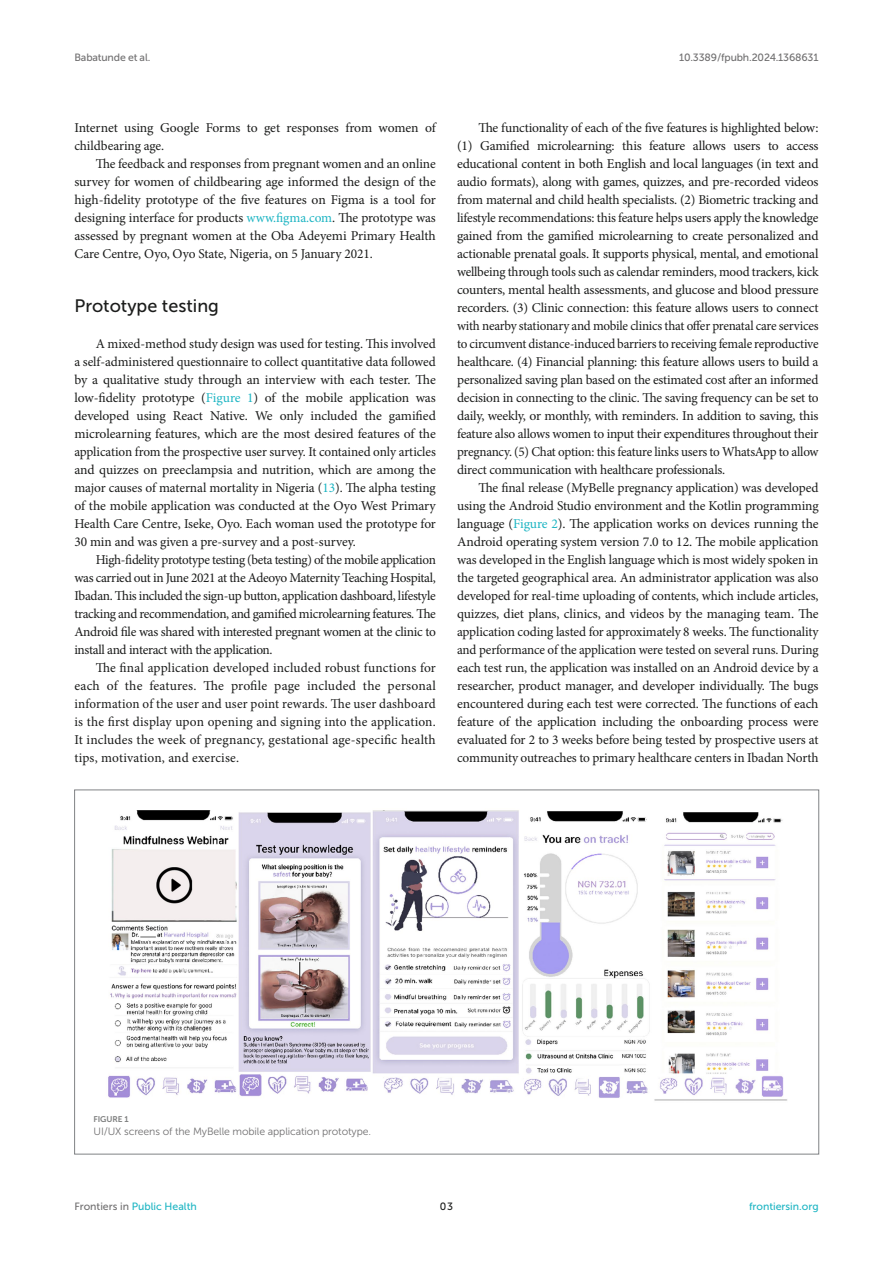
<style>
.page{position:relative;width:893px;height:1263px;background:#fff}
.page>*{position:absolute;margin:0;border:0;box-sizing:border-box;transform-origin:0 0}
.HEAD_2{font:18px "Museo Sans 500";color:#1b1c1b}
.TEXT{font:13.5px/18px "Minion Pro";letter-spacing:-.01em;color:#1b1c1b;text-align:justify}
.FIG_LEG{font:10.5px "Museo Sans 300";letter-spacing:-.01em;color:#706f70}
.t1{font:10.5px "Museo Sans 500";letter-spacing:-.015em;color:#706f70}
.t2{font:10.5px "Museo Sans 500";color:#1db5c3}
.t3{font:10.5px "Museo Sans 500";color:#1b1c1b}
.FIG_HD{font:8.25px "Museo Sans 700";letter-spacing:-.01em;color:#7e7f7f}
.s1{color:#1db5c3}
.s2{color:#706f70}
</style>
<div class="page">
<img style="left:108px;top:810px;width:679px;height:291px">
<p class="t1" style="left:74px;top:51px;width:77px">Babatunde et al.</p>
<p class="t1" style="left:679px;top:51px;width:141px">10.3389/fpubh.2024.1368631</p>
<p class="TEXT" style="left:74px;top:119px;width:363px">Internet using Google Forms to get responses from women of childbearing age.</p>
<p class="TEXT" style="left:74px;top:155px;width:363px;text-indent:21px">The feedback and responses from pregnant women and an online survey for women of childbearing age informed the design of the high-fidelity prototype of the five features on Figma is a tool for designing interface for products <span class="s1">www.figma.com</span>. The prototype was assessed by pregnant women at the Oba Adeyemi Primary Health Care Centre, Oyo, Oyo State, Nigeria, on 5 January 2021.</p>
<p class="HEAD_2" style="left:74px;top:296px;width:146px">Prototype testing</p>
<p class="TEXT" style="left:74px;top:335px;width:363px;text-indent:21px">A mixed-method study design was used for testing. This involved a self-administered questionnaire to collect quantitative data followed by a qualitative study through an interview with each tester. The low-fidelity prototype (<span class="s1">Figure 1</span>) of the mobile application was developed using React Native. We only included the gamified microlearning features, which are the most desired features of the application from the prospective user survey. It contained only articles and quizzes on preeclampsia and nutrition, which are among the major causes of maternal mortality in Nigeria (<span class="s1">13</span>). The alpha testing of the mobile application was conducted at the Oyo West Primary Health Care Centre, Iseke, Oyo. Each woman used the prototype for 30 min and was given a pre-survey and a post-survey.</p>
<p class="TEXT" style="left:74px;top:551px;width:363px;text-indent:21px">High-fidelity prototype testing (beta testing) of the mobile application was carried out in June 2021 at the Adeoyo Maternity Teaching Hospital, Ibadan. This included the sign-up button, application dashboard, lifestyle tracking and recommendation, and gamified microlearning features. The Android file was shared with interested pregnant women at the clinic to install and interact with the application.</p>
<p class="TEXT" style="left:74px;top:659px;width:363px;text-indent:21px">The final application developed included robust functions for each of the features. The profile page included the personal information of the user and user point rewards. The user dashboard is the first display upon opening and signing into the application.<br>It includes the week of pregnancy, gestational age-specific health tips, motivation, and exercise.</p>
<p class="TEXT" style="left:457px;top:119px;width:363px;text-indent:21px">The functionality of each of the five features is highlighted below: (1) Gamified microlearning: this feature allows users to access educational content in both English and local languages (in text and audio formats), along with games, quizzes, and pre-recorded videos from maternal and child health specialists. (2) Biometric tracking and lifestyle recommendations: this feature helps users apply the knowledge gained from the gamified microlearning to create personalized and actionable prenatal goals. It supports physical, mental, and emotional wellbeing through tools such as calendar reminders, mood trackers, kick counters, mental health assessments, and glucose and blood pressure recorders. (3) Clinic connection: this feature allows users to connect with nearby stationary and mobile clinics that offer prenatal care services to circumvent distance-induced barriers to receiving female reproductive healthcare. (4) Financial planning: this feature allows users to build a personalized saving plan based on the estimated cost after an informed decision in connecting to the clinic. The saving frequency can be set to daily, weekly, or monthly, with reminders. In addition to saving, this feature also allows women to input their expenditures throughout their pregnancy. (5) Chat option: this feature links users to WhatsApp to allow direct communication with healthcare professionals.</p>
<p class="TEXT" style="left:457px;top:479px;width:363px;text-indent:21px">The final release (MyBelle pregnancy application) was developed using the Android Studio environment and the Kotlin programming language (<span class="s1">Figure 2</span>). The application works on devices running the Android operating system version 7.0 to 12. The mobile application was developed in the English language which is most widely spoken in the targeted geographical area. An administrator application was also developed for real-time uploading of contents, which include articles, quizzes, diet plans, clinics, and videos by the managing team. The application coding lasted for approximately 8 weeks. The functionality and performance of the application were tested on several runs. During each test run, the application was installed on an Android device by a researcher, product manager, and developer individually. The bugs encountered during each test were corrected. The functions of each feature of the application including the onboarding process were evaluated for 2 to 3 weeks before being tested by prospective users at community outreaches to primary healthcare centers in Ibadan North</p>
<p class="FIG_HD" style="left:94px;top:1114px;width:37px">FIGURE 1</p>
<p class="FIG_LEG" style="left:94px;top:1126px;width:279px">UI/UX screens of the MyBelle mobile application prototype.</p>
<p class="t2" style="left:74px;top:1200px;width:124px"><span class="s2">Frontiers in</span> Public Health</p>
<p class="t3" style="left:440px;top:1200px;width:15px">03</p>
<p class="t2" style="left:749px;top:1200px;width:71px">frontiersin.org</p>
</div>
